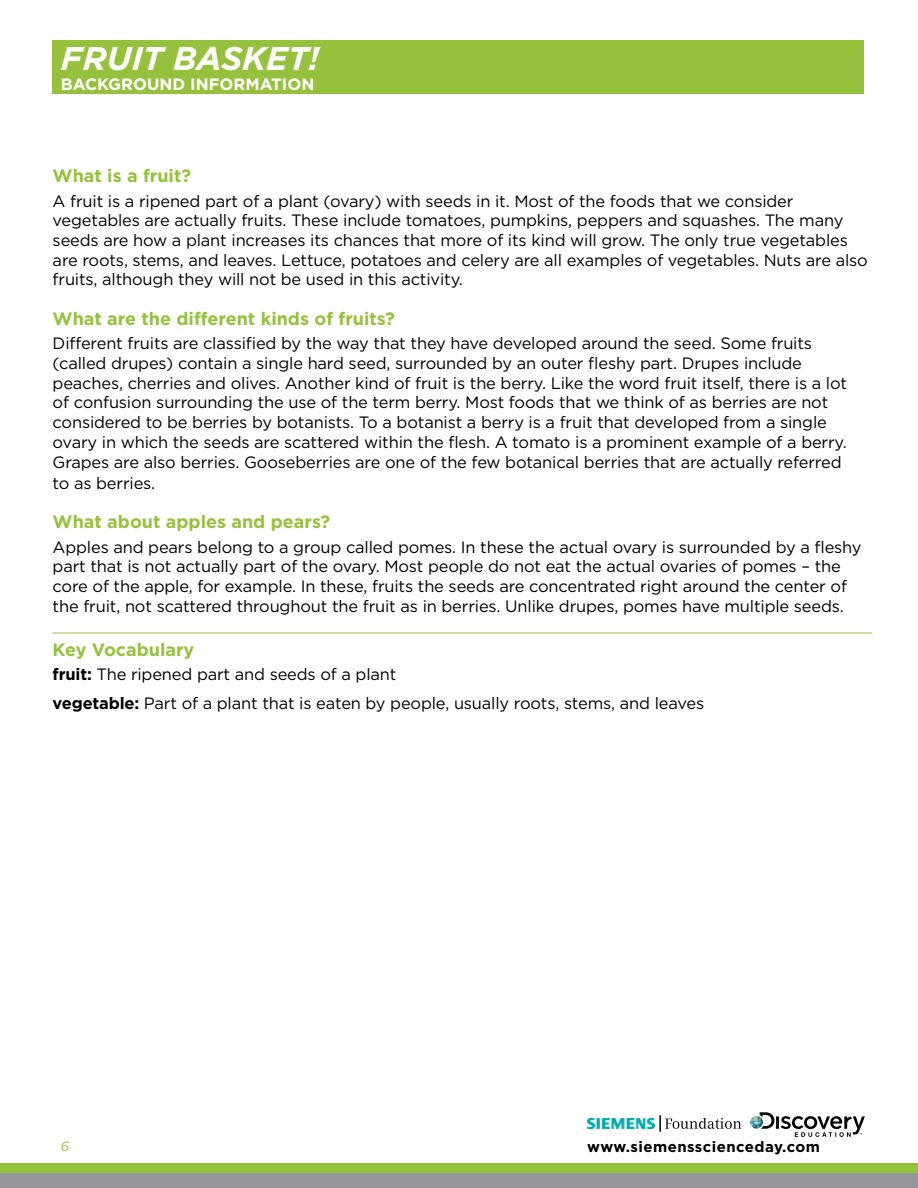
<style>
.page{position:relative;width:918px;height:1188px;background:#fff}
.page>*{position:absolute;margin:0;border:0;box-sizing:border-box;transform-origin:0 0}
.t1{font:italic 700 32.85px "Gotham";color:#fff}
.t2{font:700 18px "Gotham";color:#96c13d}
.t3{font:16.5px/19.8px "Gotham";letter-spacing:-.01em;color:#000}
.t4{font:700 16.5px "Gotham";letter-spacing:.095em;color:#fff}
.t5{font:700 15px "Gotham";letter-spacing:.03em;color:#000}
.t6{font:italic 13.5px "Gotham";color:#96c13d}
.s1{font-weight:700}
</style>
<div class="page">
<svg style="left:750px;top:1112px;width:115px;height:25px"></svg>
<img style="left:587px;top:1118px;width:68px;height:11px">
<svg style="left:660px;top:1115px;width:81px;height:17px"></svg>
<div style="left:53px;top:40px;width:811px;height:54px;background:#96c13d"></div>
<div style="left:0;top:1164px;width:918px;height:24px;background:#96c13d"></div>
<div style="left:0;top:1174px;width:918px;height:14px;background:#939598"></div>
<hr style="left:53px;top:633px;width:819px;height:1px;background:#96c13d">
<h1 class="t1" style="left:61px;top:37px;width:260px">FRUIT BASKET!</h1>
<p class="t4" style="left:61px;top:74px;width:148px">backgroun d info</p>
<p class="t4" style="left:234px;top:74px;width:68px">rmation</p>
<p class="t2" style="left:53px;top:166px;width:140px">What is a fruit?</p>
<p class="t3" style="left:53px;top:191px;width:817px">A fruit is a ripened part of a plant (ovary) with seeds in it. Most of the foods that we consider vegetables are actually fruits. These include tomatoes, pumpkins, peppers and squashes. The many seeds are how a plant increases its chances that more of its kind will grow. The only true vegetables are roots, stems, and leaves. Lettuce, potatoes and celery are all examples of vegetables. Nuts are also fruits, although they will not be used in this activity.</p>
<p class="t2" style="left:53px;top:308px;width:344px">What are the different kinds of fruits?</p>
<p class="t3" style="left:53px;top:333px;width:796px">Different fruits are classified by the way that they have developed around the seed. Some fruits (called drupes) contain a single hard seed, surrounded by an outer fleshy part. Drupes include peaches, cherries and olives. Another kind of fruit is the berry. Like the word fruit itself, there is a lot of confusion surrounding the use of the term berry. Most foods that we think of as berries are not considered to be berries by botanists. To a botanist a berry is a fruit that developed from a single ovary in which the seeds are scattered within the flesh. A tomato is a prominent example of a berry.<br>Grapes are also berries. Gooseberries are one of the few botanical berries that are actually referred</p>
<p class="t3" style="left:53px;top:473px;width:104px">to as berries.</p>
<p class="t2" style="left:53px;top:512px;width:279px">What about apples and pears?</p>
<p class="t3" style="left:53px;top:537px;width:811px">Apples and pears belong to a group called pomes. In these the actual ovary is surrounded by a fleshy part that is not actually part of the ovary. Most people do not eat the actual ovaries of pomes – the core of the apple, for example. In these, fruits the seeds are concentrated right around the center of the fruit, not scattered throughout the fruit as in berries. Unlike drupes, pomes have multiple seeds.</p>
<p class="t2" style="left:53px;top:639px;width:143px">Key Vocabulary</p>
<p class="t3" style="left:53px;top:660px;width:653px;line-height:28.7px"><span class="s1">fruit:</span> The ripened part and seeds of a plant<br><span class="s1">vegetable:</span> Part of a plant that is eaten by people, usually roots, stems, and leaves</p>
<p class="t6" style="left:60px;top:1138px;width:10px">6</p>
<p class="t5" style="left:587px;top:1138px;width:234px">www.siemensscienceday.com</p>
</div>
